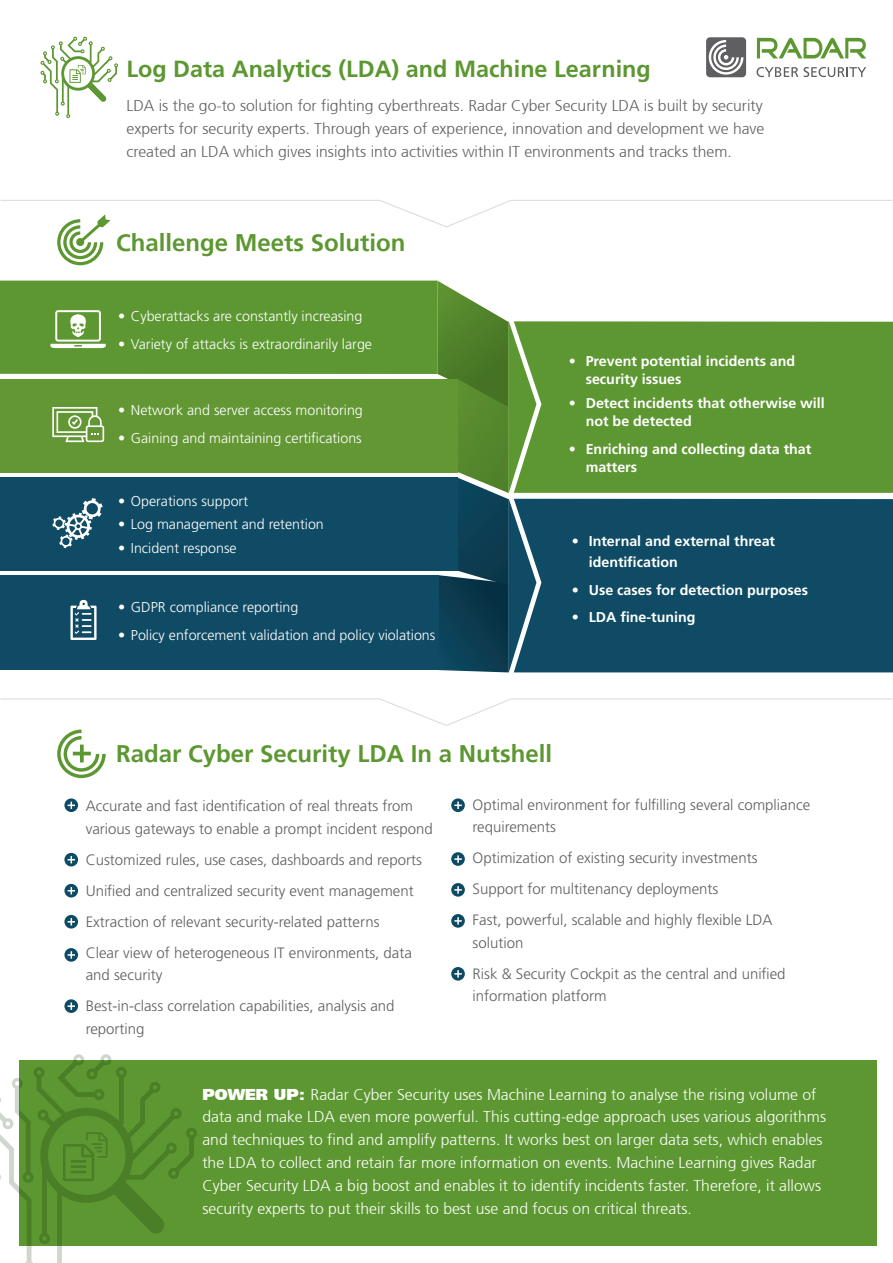
<style>
.page{position:relative;width:893px;height:1263px;background:#fff}
.page>*{position:absolute;margin:0;border:0;box-sizing:border-box;transform-origin:0 0}
.Heading_2{font:700 24px "Frutiger 65";color:#5c9731}
.Heading_2-2{font:700 23.4px "Frutiger LT Pro";color:#5c9731}
.Heading_2-3{font:300 15.75px/23px "Frutiger 45";color:#fff}
.Heading_2-4{font:300 15.75px/23px "Frutiger 45";color:#5f5f62;text-align:justify}
.Bullets{font:300 15px/22.5px "Frutiger LT Pro";color:#5f5f62}
.Bullets-2{font:300 14.25px "Frutiger LT Pro";color:#fff}
.Bullets-3{font:700 14.25px/18px "Frutiger LT Pro";color:#fff}
.s1{font-family:"Frutiger CE";font-weight:900}
</style>
<div class="page">
<div style="left:19px;top:1060px;width:858px;height:186px;background:#5c9731"></div>
<svg style="left:0;top:1054px;width:197px;height:209px"></svg>
<svg style="left:64px;top:798px;width:14px;height:14px"></svg>
<svg style="left:68px;top:802px;width:7px;height:7px"></svg>
<div style="left:451px;top:798px;width:14px;height:14px;background:#0d4b64;border-radius:50%"></div>
<svg style="left:454px;top:802px;width:8px;height:7px"></svg>
<svg style="left:64px;top:853px;width:14px;height:13px"></svg>
<svg style="left:68px;top:856px;width:7px;height:7px"></svg>
<svg style="left:64px;top:884px;width:14px;height:13px"></svg>
<svg style="left:68px;top:887px;width:7px;height:7px"></svg>
<svg style="left:451px;top:852px;width:14px;height:14px"></svg>
<svg style="left:454px;top:855px;width:8px;height:8px"></svg>
<svg style="left:64px;top:915px;width:14px;height:13px"></svg>
<svg style="left:68px;top:918px;width:7px;height:7px"></svg>
<svg style="left:451px;top:883px;width:14px;height:14px"></svg>
<svg style="left:454px;top:886px;width:8px;height:7px"></svg>
<svg style="left:64px;top:948px;width:14px;height:14px"></svg>
<svg style="left:68px;top:951px;width:7px;height:8px"></svg>
<svg style="left:451px;top:914px;width:14px;height:14px"></svg>
<svg style="left:454px;top:917px;width:8px;height:8px"></svg>
<svg style="left:64px;top:999px;width:14px;height:14px"></svg>
<svg style="left:68px;top:1002px;width:7px;height:8px"></svg>
<svg style="left:451px;top:967px;width:14px;height:14px"></svg>
<svg style="left:454px;top:970px;width:8px;height:7px"></svg>
<svg style="left:1px;top:698px;width:891px;height:80px"></svg>
<svg style="left:0;top:200px;width:893px;height:65px"></svg>
<div style="left:536px;top:321px;width:357px;height:172px;background:#5c9731"></div>
<div style="left:536px;top:499px;width:357px;height:173px;background:#0f4b64"></div>
<svg style="left:437px;top:281px;width:99px;height:391px;background:#4d7a5c"></svg>
<div style="left:0;top:281px;width:437px;height:93px;background:#5c9731"></div>
<div style="left:0;top:575px;width:438px;height:95px;background:#0f4b64"></div>
<div style="left:0;top:379px;width:458px;height:93px;background:#629733"></div>
<div style="left:0;top:477px;width:458px;height:94px;background:#0f4b64"></div>
<svg style="left:40px;top:37px;width:78px;height:81px"></svg>
<svg style="left:70px;top:600px;width:27px;height:40px"></svg>
<svg style="left:50px;top:344px;width:56px;height:4px"></svg>
<div style="left:55px;top:310px;width:46px;height:32px;border:2px solid #fff;border-radius:2px"></div>
<svg style="left:70px;top:314px;width:16px;height:23px"></svg>
<svg style="left:52px;top:407px;width:52px;height:35px"></svg>
<svg style="left:52px;top:498px;width:51px;height:50px"></svg>
<svg style="left:757px;top:38px;width:109px;height:20px"></svg>
<div style="left:706px;top:37px;width:40px;height:40px;background:#5f5f62;border-radius:4px"></div>
<svg style="left:709px;top:40px;width:34px;height:35px"></svg>
<svg style="left:756px;top:67px;width:42px;height:10px"></svg>
<svg style="left:804px;top:67px;width:62px;height:10px"></svg>
<p class="Heading_2-2" style="left:126px;top:56px;width:526px">Log Data Analytics (LDA) and Machine Learning</p>
<p class="Heading_2-4" style="left:126px;top:94px;width:639px">LDA is the go-to solution for fighting cyberthreats. Radar Cyber Security LDA is built by security experts for security experts. Through years of experience, innovation and development we have created an LDA which gives insights into activities within IT environments and tracks them.</p>
<p class="Heading_2" style="left:116px;top:228px;width:291px">Challenge Meets Solution</p>
<p class="Bullets-2" style="left:118px;top:308px;width:246px">• Cyberattacks are constantly increasing</p>
<p class="Bullets-2" style="left:118px;top:336px;width:255px">• Variety of attacks is extraordinarily large</p>
<p class="Bullets-2" style="left:118px;top:402px;width:246px">• Network and server access monitoring</p>
<p class="Bullets-2" style="left:118px;top:430px;width:245px">• Gaining and maintaining certifications</p>
<p class="Bullets-2" style="left:118px;top:492px;width:131px">• Operations support</p>
<p class="Bullets-2" style="left:118px;top:516px;width:207px">• Log management and retention</p>
<p class="Bullets-2" style="left:118px;top:540px;width:120px">• Incident response</p>
<p class="Bullets-2" style="left:118px;top:599px;width:182px">• GDPR compliance reporting</p>
<p class="Bullets-2" style="left:118px;top:627px;width:319px">• Policy enforcement validation and policy violations</p>
<p class="Bullets-3" style="left:586px;top:352px;width:211px;text-indent:-17px">• Prevent potential incidents and security issues</p>
<p class="Bullets-3" style="left:586px;top:394px;width:241px;text-indent:-17px">• Detect incidents that otherwise will not be detected</p>
<p class="Bullets-3" style="left:586px;top:440px;width:227px;text-indent:-17px">• Enriching and collecting data that matters</p>
<p class="Bullets-3" style="left:589px;top:531px;width:188px;line-height:21px;text-indent:-17px">• Internal and external threat identification</p>
<p class="Bullets-3" style="left:572px;top:581px;width:238px">• Use cases for detection purposes</p>
<p class="Bullets-3" style="left:572px;top:608px;width:125px">• LDA fine-tuning</p>
<p class="Heading_2" style="left:116px;top:740px;width:438px">Radar Cyber Security LDA In a Nutshell</p>
<p class="Bullets" style="left:86px;top:795px;width:349px">Accurate and fast identification of real threats from various gateways to enable a prompt incident respond</p>
<p class="Bullets" style="left:86px;top:848px;width:338px">Customized rules, use cases, dashboards and reports</p>
<p class="Bullets" style="left:86px;top:879px;width:330px">Unified and centralized security event management</p>
<p class="Bullets" style="left:86px;top:910px;width:295px">Extraction of relevant security-related patterns</p>
<p class="Bullets" style="left:86px;top:941px;width:328px">Clear view of heterogeneous IT environments, data and security</p>
<p class="Bullets" style="left:86px;top:995px;width:310px">Best-in-class correlation capabilities, analysis and reporting</p>
<p class="Bullets" style="left:472px;top:793px;width:339px">Optimal environment for fulfilling several compliance requirements</p>
<p class="Bullets" style="left:472px;top:847px;width:286px">Optimization of existing security investments</p>
<p class="Bullets" style="left:472px;top:878px;width:247px">Support for multitenancy deployments</p>
<p class="Bullets" style="left:472px;top:909px;width:302px">Fast, powerful, scalable and highly flexible LDA solution</p>
<p class="Bullets" style="left:472px;top:962px;width:315px">Risk &amp; Security Cockpit as the central and unified information platform</p>
<p class="Heading_2-3" style="left:202px;top:1083px;width:625px"><span class="s1">POWER UP:</span> Radar Cyber Security uses Machine Learning to analyse the rising volume of data and make LDA even more powerful. This cutting-edge approach uses various algorithms and techniques to find and amplify patterns. It works best on larger data sets, which enables the LDA to collect and retain far more information on events. Machine Learning gives Radar Cyber Security LDA a big boost and enables it to identify incidents faster. Therefore, it allows security experts to put their skills to best use and focus on critical threats.</p>
</div>
